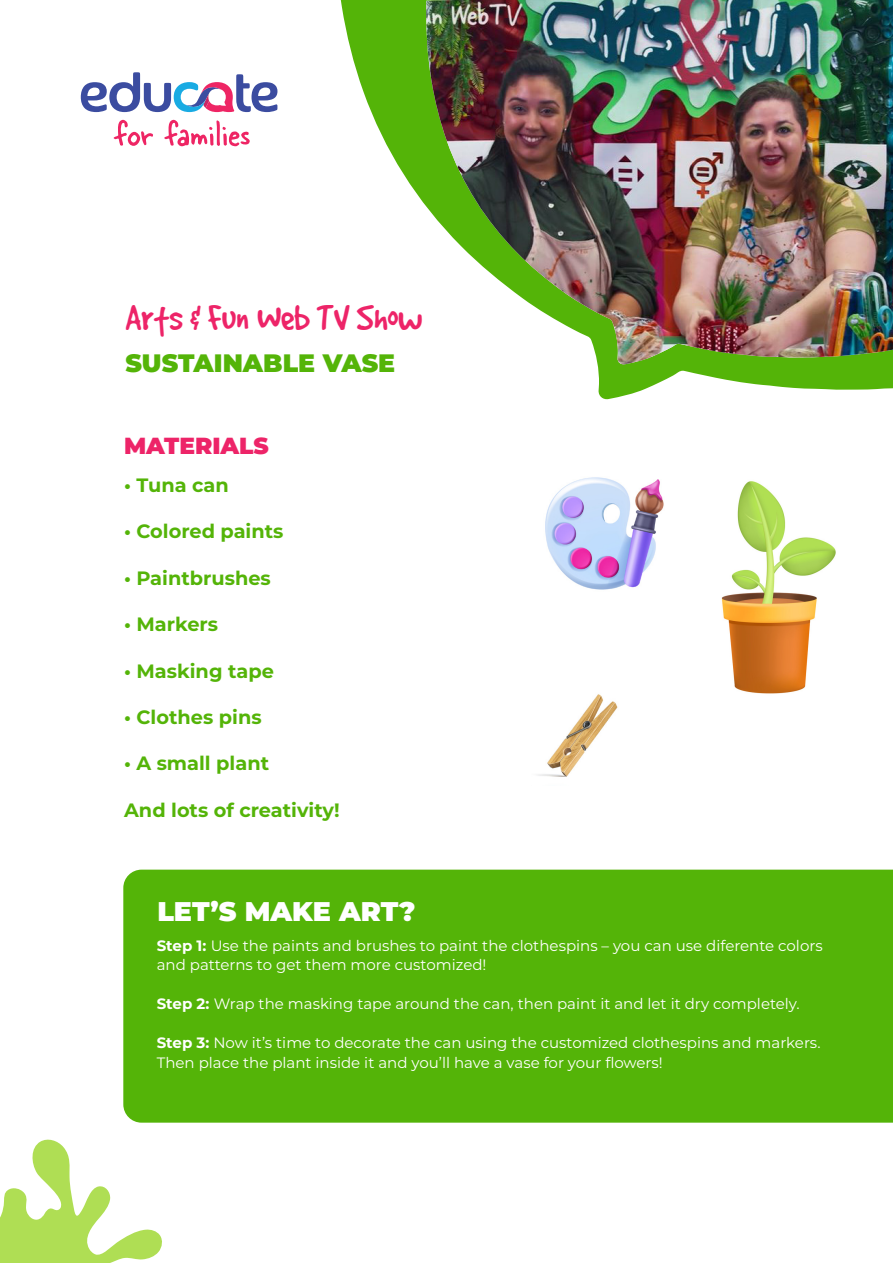
<style>
.page{position:relative;width:893px;height:1263px;background:#fff}
.page>*{position:absolute;margin:0;border:0;box-sizing:border-box;transform-origin:0 0}
.t1{font:39px "Good Dog Plain";color:#ed2468}
.t2{font:900 27px "Montserrat";color:#fff}
.t3{font:900 25.2px "Montserrat";color:#54b408}
.t4{font:900 23.25px "Montserrat";color:#ed2468}
.t5{font:700 19.35px "Montserrat";color:#54b408}
.t6{font:15px/19.5px "Montserrat";color:#fff}
.s1{font-weight:700}
</style>
<div class="page">
<div style="left:123px;top:870px;width:770px;height:253px;background:#54b408"></div>
<svg style="left:0;top:1139px;width:162px;height:124px"></svg>
<svg style="left:81px;top:72px;width:196px;height:40px"></svg>
<svg style="left:114px;top:120px;width:39px;height:26px"></svg>
<svg style="left:164px;top:120px;width:86px;height:26px"></svg>
<svg style="left:340px;top:0;width:553px;height:400px"></svg>
<img style="left:426px;top:0;width:467px;height:365px">
<img style="left:721px;top:481px;width:115px;height:213px">
<img style="left:538px;top:694px;width:80px;height:83px">
<img style="left:545px;top:477px;width:119px;height:113px">
<p class="t1" style="left:125px;top:299px;width:298px">Arts &amp; Fun Web TV Show</p>
<p class="t3" style="left:125px;top:344px;width:271px">SUSTAINABLE VASE</p>
<p class="t4" style="left:124px;top:428px;width:146px">MATERIALS</p>
<p class="t5" style="left:124px;top:471px;width:106px">• Tuna can</p>
<p class="t5" style="left:124px;top:518px;width:161px">• Colored paints</p>
<p class="t5" style="left:124px;top:564px;width:148px">• Paintbrushes</p>
<p class="t5" style="left:124px;top:610px;width:96px">• Markers</p>
<p class="t5" style="left:124px;top:657px;width:151px">• Masking tape</p>
<p class="t5" style="left:124px;top:703px;width:139px">• Clothes pins</p>
<p class="t5" style="left:124px;top:749px;width:147px">• A small plant</p>
<p class="t5" style="left:124px;top:796px;width:217px">And lots of creativity!</p>
<p class="t2" style="left:157px;top:891px;width:260px">LET’S MAKE ART?</p>
<p class="t6" style="left:157px;top:935px;width:667px"><span class="s1">Step 1:</span> Use the paints and brushes to paint the clothespins – you can use diferente colors and patterns to get them more customized!</p>
<p class="t6" style="left:157px;top:994px;width:644px"><span class="s1">Step 2:</span> Wrap the masking tape around the can, then paint it and let it dry completely.</p>
<p class="t6" style="left:157px;top:1033px;width:665px"><span class="s1">Step 3:</span> Now it’s time to decorate the can using the customized clothespins and markers.<br>Then place the plant inside it and you’ll have a vase for your flowers!</p>
</div>
